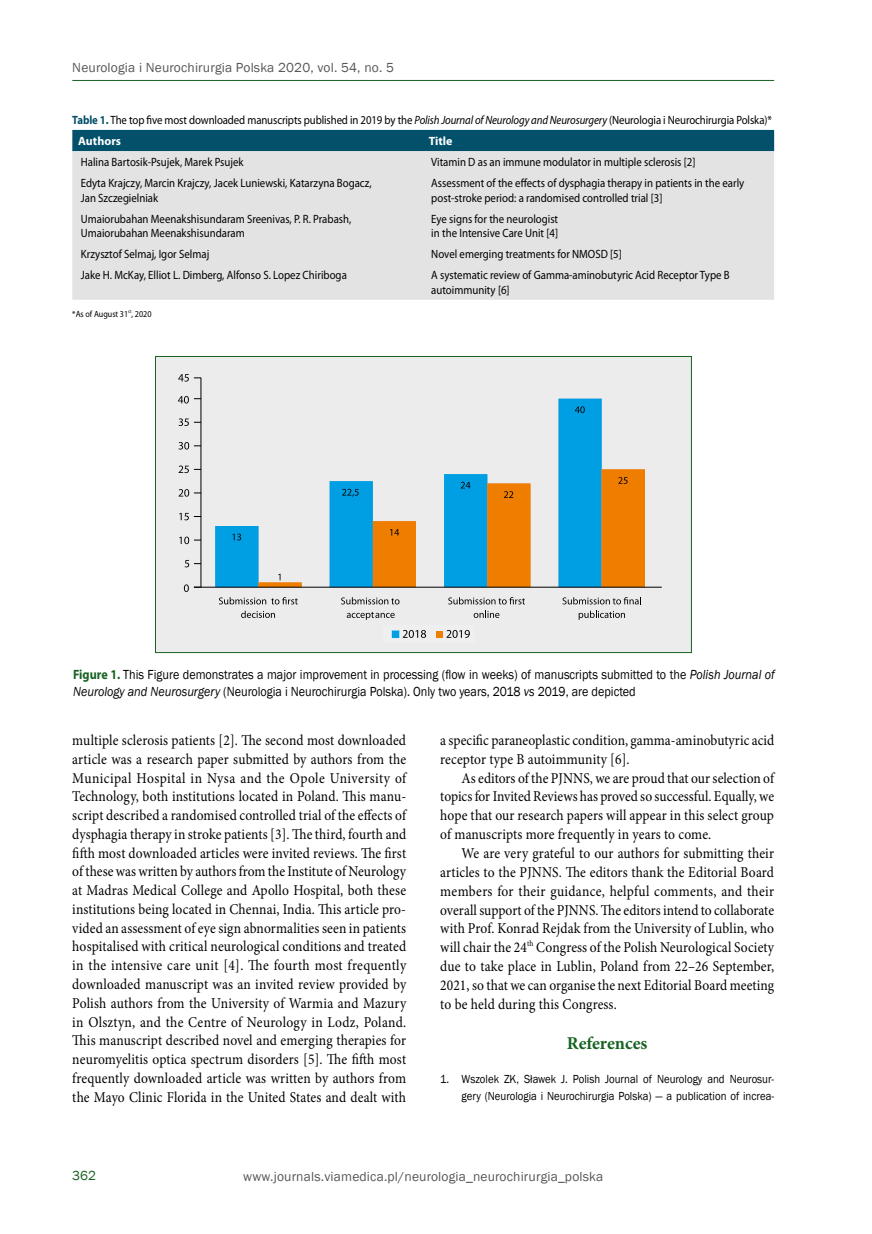
<style>
.page{position:relative;width:872px;height:1234px;background:#fff}
.page>*{position:absolute;margin:0;border:0;box-sizing:border-box;transform-origin:0 0}
.t1{font:700 18px "Minion Pro";letter-spacing:-.005em;color:#176222}
.t2{font:15px/18.8px "Minion Pro";letter-spacing:.005em;color:#000;text-align:justify;scale:.9 1}
.t3{font:13.5px/17.2px "Franklin Gothic";color:#000;scale:.9 1}
.t4{font:13.5px "Franklin Gothic";letter-spacing:.01em;color:#575756}
.t5{font:13.5px "Franklin Gothic";color:#176222}
.t6{font:12px/14.7px "Myriad Pro";color:#000;scale:.9 1}
.t7{font:12px/17.2px "Franklin Gothic";color:#000;text-align:right;scale:.9 1}
.t8{font:700 12px "Myriad Pro";color:#fff}
.t9{font:9px "Myriad Pro";color:#000;scale:.9 1}
.t10{font:8.25px "Minion Pro";color:#000;scale:.9 1}
.s1{font-weight:700;color:#03506b}
.s2{font-style:italic}
.s3{font-weight:700;color:#fff}
.s4{font-family:"Myriad Pro";font-weight:700;color:#176222}
</style>
<div class="page">
<hr style="left:72px;top:80px;width:702px;height:1px;background:#176222">
<div style="left:72px;top:130px;width:702px;height:21px;background:#03506b"></div>
<div style="left:72px;top:151px;width:702px;height:149px;background:#e3e3e3"></div>
<div style="left:155px;top:356px;width:536px;height:296px;background:#ececec"></div>
<div style="left:155px;top:356px;width:537px;height:296px;border:1px solid #176221"></div>
<svg style="left:215px;top:398px;width:386px;height:188px"></svg>
<svg style="left:258px;top:469px;width:387px;height:117px"></svg>
<svg style="left:232px;top:533px;width:9px;height:7px"></svg>
<svg style="left:342px;top:488px;width:17px;height:8px"></svg>
<svg style="left:461px;top:481px;width:9px;height:7px"></svg>
<svg style="left:575px;top:406px;width:10px;height:7px"></svg>
<svg style="left:278px;top:573px;width:2px;height:7px"></svg>
<svg style="left:390px;top:529px;width:9px;height:6px"></svg>
<svg style="left:504px;top:491px;width:9px;height:7px"></svg>
<svg style="left:618px;top:477px;width:9px;height:7px"></svg>
<svg style="left:219px;top:597px;width:79px;height:7px"></svg>
<svg style="left:241px;top:610px;width:34px;height:8px"></svg>
<svg style="left:341px;top:597px;width:58px;height:7px"></svg>
<svg style="left:347px;top:611px;width:48px;height:8px"></svg>
<svg style="left:448px;top:597px;width:77px;height:7px"></svg>
<svg style="left:473px;top:610px;width:26px;height:8px"></svg>
<svg style="left:562px;top:597px;width:79px;height:7px"></svg>
<svg style="left:578px;top:610px;width:47px;height:9px"></svg>
<div style="left:383px;top:625px;width:92px;height:18px;background:#f6f6f6;opacity:.39"></div>
<div style="left:392px;top:630px;width:7px;height:7px;background:#009fe3"></div>
<div style="left:392px;top:630px;width:7px;height:7px;border:1px solid #009fe3"></div>
<svg style="left:403px;top:629px;width:23px;height:8px"></svg>
<div style="left:436px;top:630px;width:7px;height:7px;background:#ef7d00"></div>
<svg style="left:446px;top:629px;width:24px;height:8px"></svg>
<hr style="left:194px;top:586px;width:468px;height:1px;background:#000">
<hr style="left:200px;top:378px;width:1px;height:209px;background:#000">
<svg style="left:178px;top:396px;width:23px;height:7px"></svg>
<svg style="left:179px;top:513px;width:22px;height:7px"></svg>
<svg style="left:184px;top:584px;width:17px;height:8px"></svg>
<svg style="left:179px;top:536px;width:22px;height:8px"></svg>
<svg style="left:185px;top:560px;width:16px;height:7px"></svg>
<svg style="left:179px;top:489px;width:22px;height:7px"></svg>
<svg style="left:179px;top:465px;width:22px;height:8px"></svg>
<svg style="left:178px;top:442px;width:23px;height:7px"></svg>
<svg style="left:178px;top:418px;width:23px;height:8px"></svg>
<svg style="left:178px;top:374px;width:23px;height:7px"></svg>
<p class="t4" style="left:72px;top:59px;width:323px">Neurologia i Neurochirurgia Polska 2020, vol. 54, no. 5</p>
<p class="t6" style="left:78px;top:110px;width:772px;line-height:21px;text-indent:-6px"><span class="s1">Table 1.</span> The top five most downloaded manuscripts published in 2019 by the <span class="s2">Polish Journal of Neurology and Neurosurgery</span> (Neurologia i Neurochirurgia Polska)*<br><span class="s3">Authors</span></p>
<p class="t8" style="left:429px;top:134px;width:25px">Title</p>
<p class="t6" style="left:81px;top:155px;width:182px">Halina Bartosik-Psujek, Marek Psujek</p>
<p class="t6" style="left:431px;top:155px;width:295px">Vitamin D as an immune modulator in multiple sclerosis [2]</p>
<p class="t6" style="left:81px;top:176px;width:325px">Edyta Krajczy, Marcin Krajczy, Jacek Luniewski, Katarzyna Bogacz,<br>Jan Szczegielniak</p>
<p class="t6" style="left:431px;top:176px;width:349px">Assessment of the effects of dysphagia therapy in patients in the early post-stroke period: a randomised controlled trial [3]</p>
<p class="t6" style="left:81px;top:211px;width:302px">Umaiorubahan Meenakshisundaram Sreenivas, P. R. Prabash,<br>Umaiorubahan Meenakshisundaram</p>
<p class="t6" style="left:431px;top:211px;width:142px">Eye signs for the neurologist in the Intensive Care Unit [4]</p>
<p class="t6" style="left:81px;top:247px;width:144px">Krzysztof Selmaj, Igor Selmaj</p>
<p class="t6" style="left:431px;top:247px;width:213px">Novel emerging treatments for NMOSD [5]</p>
<p class="t6" style="left:81px;top:268px;width:297px">Jake H. McKay, Elliot L. Dimberg, Alfonso S. Lopez Chiriboga</p>
<p class="t6" style="left:431px;top:268px;width:333px">A systematic review of Gamma-aminobutyric Acid Receptor Type B autoimmunity [6]</p>
<p class="t9" style="left:72px;top:309px;width:90px">*As of August 31<sup>st</sup>, 2020</p>
<p class="t3" style="left:73px;top:666px;width:781px"><span class="s4">Figure 1.</span> This Figure demonstrates a major improvement in processing (flow in weeks) of manuscripts submitted to the <span class="s2">Polish Journal of<br>Neurology and Neurosurgery</span> (Neurologia i Neurochirurgia Polska). Only two years, 2018 <span class="s2">vs</span> 2019, are depicted</p>
<p class="t2" style="left:72px;top:730px;width:372px">multiple sclerosis patients [2]. The second most downloaded article was a research paper submitted by authors from the Municipal Hospital in Nysa and the Opole University of Technology, both institutions located in Poland. This manu&shy;script described a randomised controlled trial of the effects of dysphagia therapy in stroke patients [3]. The third, fourth and fifth most downloaded articles were invited reviews. The first of these was written by authors from the Institute of Neurology at Madras Medical College and Apollo Hospital, both these institutions being located in Chennai, India. This article pro&shy;vided an assessment of eye sign abnormalities seen in patients hospitalised with critical neurological conditions and treated in the intensive care unit [4]. The fourth most frequently downloaded manuscript was an invited review provided by Polish authors from the University of Warmia and Mazury in Olsztyn, and the Centre of Neurology in Lodz, Poland.<br>This manuscript described novel and emerging therapies for neuromyelitis optica spectrum disorders [5]. The fifth most frequently downloaded article was written by authors from the Mayo Clinic Florida in the United States and dealt with</p>
<p class="t2" style="left:440px;top:730px;width:372px">a specific paraneoplastic condition, gamma-aminobutyric acid receptor type B autoimmunity [6].</p>
<p class="t2" style="left:440px;top:768px;width:372px;text-indent:21px">As editors of the PJNNS, we are proud that our selection of topics for Invited Reviews has proved so successful. Equally, we hope that our research papers will appear in this select group of manuscripts more frequently in years to come.</p>
<p class="t2" style="left:440px;top:843px;width:372px;text-indent:21px">We are very grateful to our authors for submitting their articles to the PJNNS. The editors thank the Editorial Board members for their guidance, helpful comments, and their overall support of the PJNNS. The editors intend to collaborate with Prof. Konrad Rejdak from the University of Lublin, who will chair the 24</p>
<p class="t10" style="left:527px;top:937px;width:9px">th</p>
<p class="t2" style="left:440px;top:938px;width:372px;text-indent:96px">Congress of the Polish Neurological Society due to take place in Lublin, Poland from 22–26 September, 2021, so that we can organise the next Editorial Board meeting to be held during this Congress.</p>
<p class="t1" style="left:567px;top:1030px;width:82px">References</p>
<p class="t7" style="left:440px;top:1070px;width:372px">1. Wszolek ZK, Sławek J. Polish Journal of Neurology and Neurosur&shy;gery (Neurologia i Neurochirurgia Polska) — a publication of increa-</p>
<p class="t5" style="left:72px;top:1166px;width:25px">362</p>
<p class="t4" style="left:243px;top:1168px;width:361px">www.journals.viamedica.pl/neurologia_neurochirurgia_polska</p>
</div>
